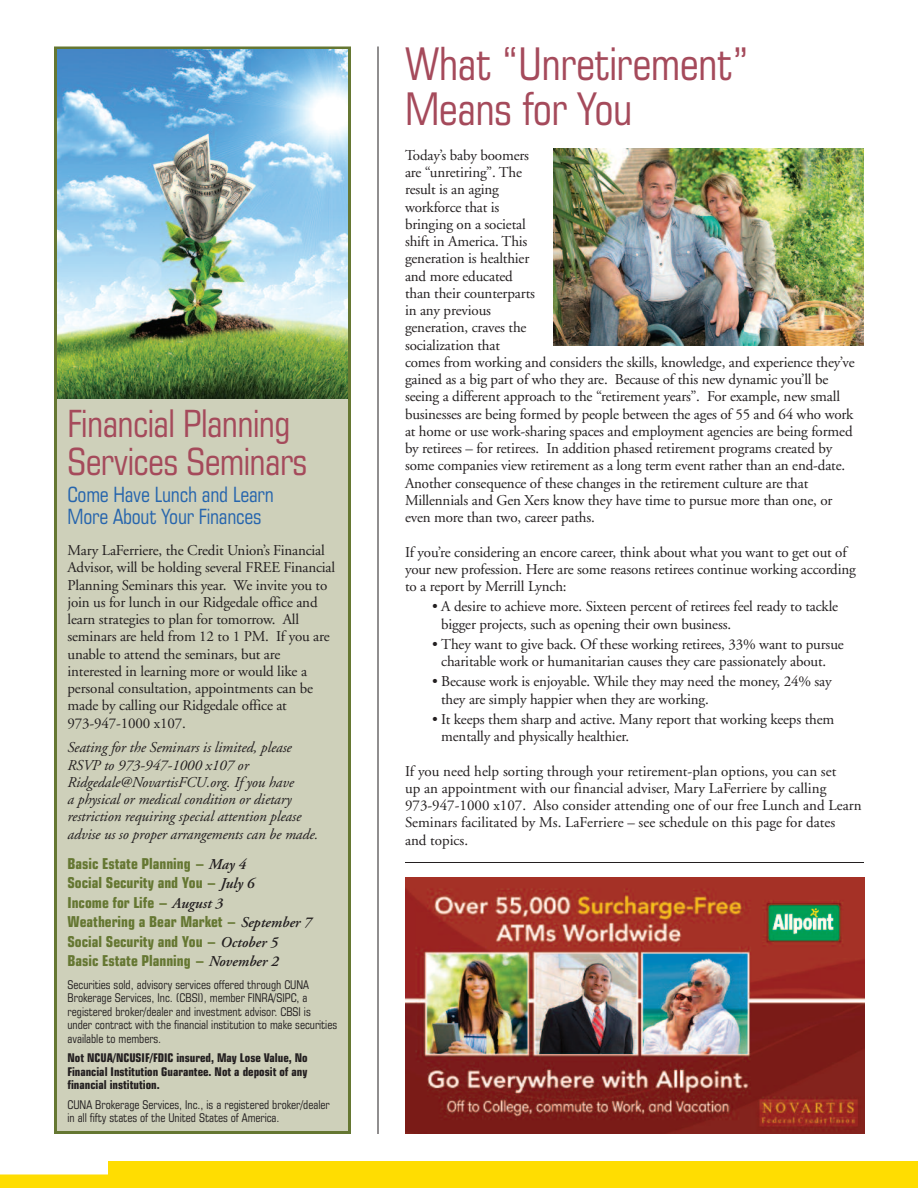
<style>
.page{position:relative;width:918px;height:1188px;background:#fff}
.page>*{position:absolute;margin:0;border:0;box-sizing:border-box;transform-origin:0 0}
.t1{font:condensed 45px/45px "Square 721 BT";letter-spacing:-.01em;color:#a54a5b}
.t2{font:condensed 37.5px/37.5px "Square 721 BT";letter-spacing:-.015em;color:#a54a5b}
.t3{font:condensed 21px/22.5px "Square 721 BT";letter-spacing:-.01em;color:#2665ad}
.t4{font:15px/17.2px "Adobe Garamond";letter-spacing:-.01em;color:#231f20}
.t5{font:italic 15px/17.2px "Adobe Garamond";letter-spacing:-.005em;color:#231f20}
.t6{font:700 condensed 15px/19.5px "Square 721 BT";color:#657732}
.t7{font:condensed 12px/13.5px "Square 721 BT";color:#231f20}
.t8{font:700 condensed 12px/13.5px "Square 721 BT";color:#231f20;text-align:justify}
.s1{font-stretch:normal}
.s2{font-family:"Adobe Garamond";font-weight:600;font-style:italic;font-stretch:normal;color:#231f20}
</style>
<div class="page">
<div style="left:0;top:1161px;width:918px;height:27px;background:#ffdd01"></div>
<hr style="left:378px;top:46px;width:1px;height:1088px;background:#231f20">
<div style="left:57px;top:50px;width:291px;height:1081px;background:#ced0ba"></div>
<div style="left:54px;top:46px;width:297px;height:1088px;border:3px solid #657732"></div>
<img style="left:57px;top:49px;width:291px;height:349px">
<img style="left:554px;top:148px;width:310px;height:197px">
<img style="left:405px;top:877px;width:459px;height:257px">
<hr style="left:405px;top:862px;width:459px;height:1px;background:#231f20">
<h2 class="t2" style="left:68px;top:408px;width:241px">Financial Planning<br>Services Seminars</h2>
<h3 class="t3" style="left:68px;top:485px;width:208px">Come Have Lunch and Learn<br>More About Your Finances</h3>
<p class="t4" style="left:67px;top:543px;width:269px">Mary LaFerriere, the Credit Union’s Financial Advisor, will be holding several FREE Financial Planning Seminars this year. We invite you to join us for lunch in our Ridgedale office and learn strategies to plan for tomorrow. All seminars are held from 12 to 1 PM. If you are unable to attend the seminars, but are interested in learning more or would like a personal consultation, appointments can be made by calling our Ridgedale office at 973-947-1000 x107.</p>
<p class="t5" style="left:67px;top:740px;width:252px">Seating for the Seminars is limited, please RSVP to 973-947-1000 x107 or Ridgedale@NovartisFCU.org. If you have<br>a physical or medical condition or dietary restriction requiring special attention please advise us so proper arrangements can be made.</p>
<p class="t6" style="left:68px;top:855px;width:246px">Basic Estate Planning <span class="s1">–</span> <span class="s2">May 4<br></span>Social Security and You <span class="s1">–</span> <span class="s2">July 6<br></span>Income for Life <span class="s1">–</span> <span class="s2">August 3<br></span>Weathering a Bear Market <span class="s1">–</span> <span class="s2">September 7<br></span>Social Security and You <span class="s1">–</span> <span class="s2">October 5<br></span>Basic Estate Planning <span class="s1">–</span> <span class="s2">November 2</span></p>
<p class="t7" style="left:67px;top:978px;width:271px">Securities sold, advisory services offered through CUNA Brokerage Services, Inc. (CBSI), member FINRA/SIPC, a registered broker/dealer and investment advisor. CBSI is under contract with the financial institution to make securities available to members.</p>
<p class="t8" style="left:67px;top:1052px;width:242px">Not NCUA/NCUSIF/FDIC insured, May Lose Value, No Financial Institution Guarantee. Not a deposit of any financial institution.</p>
<p class="t7" style="left:67px;top:1099px;width:264px">CUNA Brokerage Services, Inc., is a registered broker/dealer in all fifty states of the United States of America.</p>
<h1 class="t1" style="left:405px;top:46px;width:346px">What “Unretirement”<br>Means for You</h1>
<p class="t4" style="left:405px;top:148px;width:451px">Today’s baby boomers<br>are “unretiring”. The<br>result is an aging<br>workforce that is<br>bringing on a societal<br>shift in America. This<br>generation is healthier<br>and more educated<br>than their counterparts<br>in any previous<br>generation, craves the<br>socialization that<br>comes from working and considers the skills, knowledge, and experience they’ve gained as a big part of who they are. Because of this new dynamic you’ll be seeing a different approach to the “retirement years”. For example, new small businesses are being formed by people between the ages of 55 and 64 who work at home or use work-sharing spaces and employment agencies are being formed by retirees – for retirees. In addition phased retirement programs created by some companies view retirement as a long term event rather than an end-date.<br>Another consequence of these changes in the retirement culture are that Millennials and Gen Xers know they have time to pursue more than one, or even more than two, career paths.</p>
<p class="t4" style="left:405px;top:545px;width:452px">If you’re considering an encore career, think about what you want to get out of your new profession. Here are some reasons retirees continue working according to a report by Merrill Lynch:</p>
<p class="t4" style="left:441px;top:599px;width:399px;text-indent:-9px">• A desire to achieve more. Sixteen percent of retirees feel ready to tackle bigger projects, such as opening their own business.</p>
<p class="t4" style="left:432px;top:637px;width:413px;text-align:center">• They want to give back. Of these working retirees, 33% want to pursue charitable work or humanitarian causes they care passionately about.</p>
<p class="t4" style="left:441px;top:674px;width:392px;text-indent:-9px">• Because work is enjoyable. While they may need the money, 24% say they are simply happier when they are working.</p>
<p class="t4" style="left:441px;top:712px;width:395px;text-indent:-9px">• It keeps them sharp and active. Many report that working keeps them mentally and physically healthier.</p>
<p class="t4" style="left:405px;top:764px;width:458px">If you need help sorting through your retirement-plan options, you can set<br>up an appointment with our financial adviser, Mary LaFerriere by calling 973-947-1000 x107. Also consider attending one of our free Lunch and Learn Seminars facilitated by Ms. LaFerriere – see schedule on this page for dates<br>and topics.</p>
</div>
